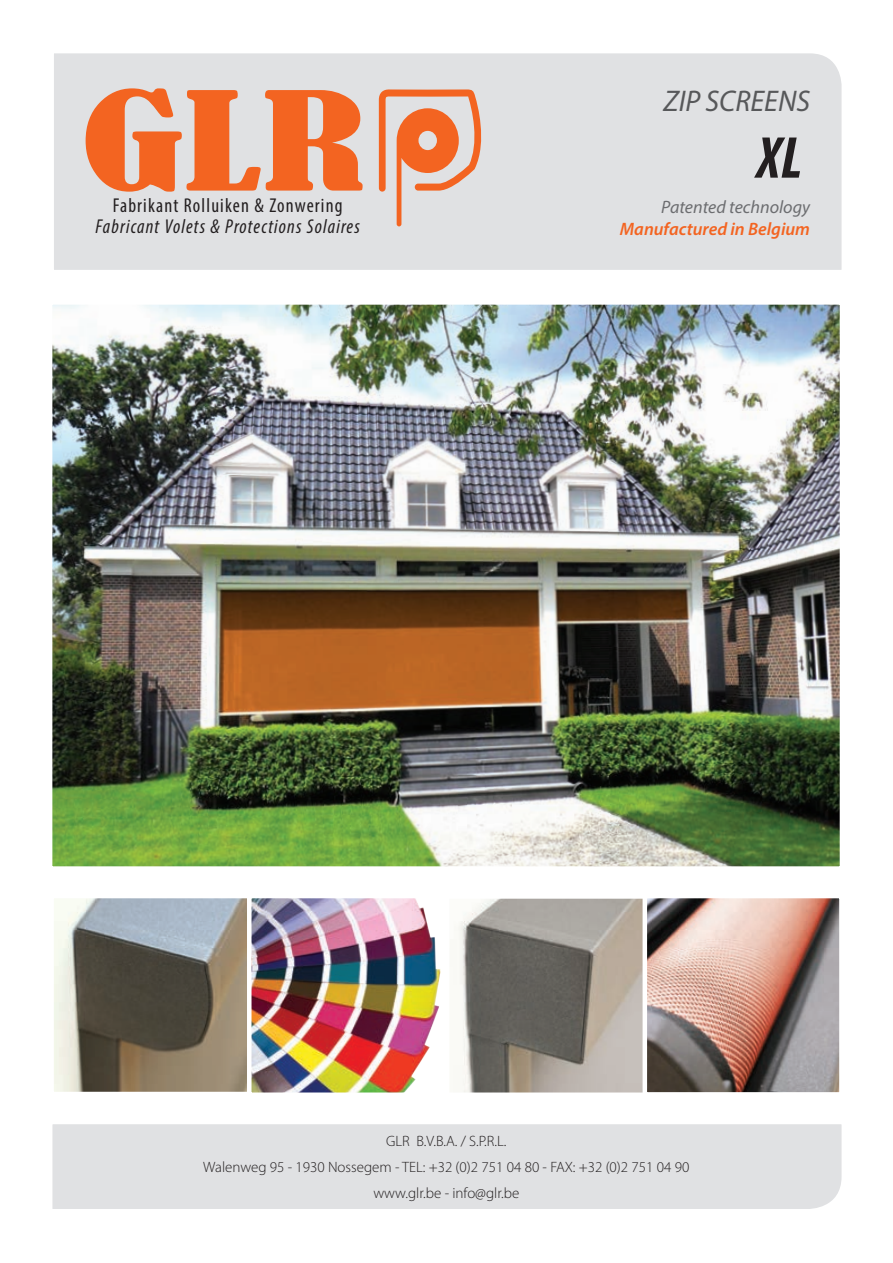
<style>
.page{position:relative;width:893px;height:1263px;background:#fff}
.page>*{position:absolute;margin:0;border:0;box-sizing:border-box;transform-origin:0 0}
.t1{font:italic 700 condensed 59.55px "Myriad Pro";color:#231f20}
.t2{font:italic 30px "Myriad Pro";color:#57585a}
.t3{font:italic condensed 20.1px "Myriad Pro";letter-spacing:.06em;color:#231f20}
.t4{font:condensed 20.1px "Myriad Pro";letter-spacing:.06em;color:#231f20}
.t5{font:italic 600 18px "Myriad Pro";color:#f36421}
.t6{font:italic 18px "Myriad Pro";color:#6c6d70}
.t7{font:300 15px "Myriad Pro";color:#231f20}
</style>
<div class="page">
<div style="left:54px;top:53px;width:788px;height:217px;background:#e0e1e3"></div>
<img style="left:54px;top:899px;width:785px;height:193px">
<div style="left:49px;top:894px;width:203px;height:202px;border:4px solid #fff"></div>
<svg style="left:450px;top:899px;width:192px;height:193px;background:#98938c"></svg>
<div style="left:445px;top:894px;width:202px;height:203px;border:4px solid #fff"></div>
<div style="left:643px;top:894px;width:201px;height:203px;border:4px solid #fff"></div>
<svg style="left:86px;top:88px;width:277px;height:104px;background:#eb966e"></svg>
<svg style="left:379px;top:89px;width:109px;height:137px;background:#e6b39c"></svg>
<img style="left:53px;top:305px;width:786px;height:561px">
<div style="left:48px;top:300px;width:796px;height:571px;border:4px solid #fff"></div>
<div style="left:247px;top:894px;width:202px;height:203px;border:4px solid #fff"></div>
<div style="left:52px;top:1124px;width:790px;height:85px;background:#e0e1e3"></div>
<p class="t2" style="left:663px;top:82px;width:148px">ZIP SCREENS</p>
<p class="t4" style="left:113px;top:194px;width:231px">Fabrikant Rolluiken &amp; Zonwering</p>
<p class="t3" style="left:96px;top:215px;width:266px">Fabricant Volets &amp; Protections Solaires</p>
<p class="t1" style="left:757px;top:121px;width:46px">XL</p>
<p class="t6" style="left:661px;top:196px;width:150px">Patented technology</p>
<p class="t5" style="left:620px;top:217px;width:192px">Manufactured in Belgium</p>
<p class="t7" style="left:386px;top:1133px;width:122px">GLR B.V.B.A. / S.P.R.L.</p>
<p class="t7" style="left:203px;top:1159px;width:487px">Walenweg 95 - 1930 Nossegem - TEL: +32 (0)2 751 04 80 - FAX: +32 (0)2 751 04 90</p>
<p class="t7" style="left:373px;top:1185px;width:147px">www.glr.be - info@glr.be</p>
</div>
